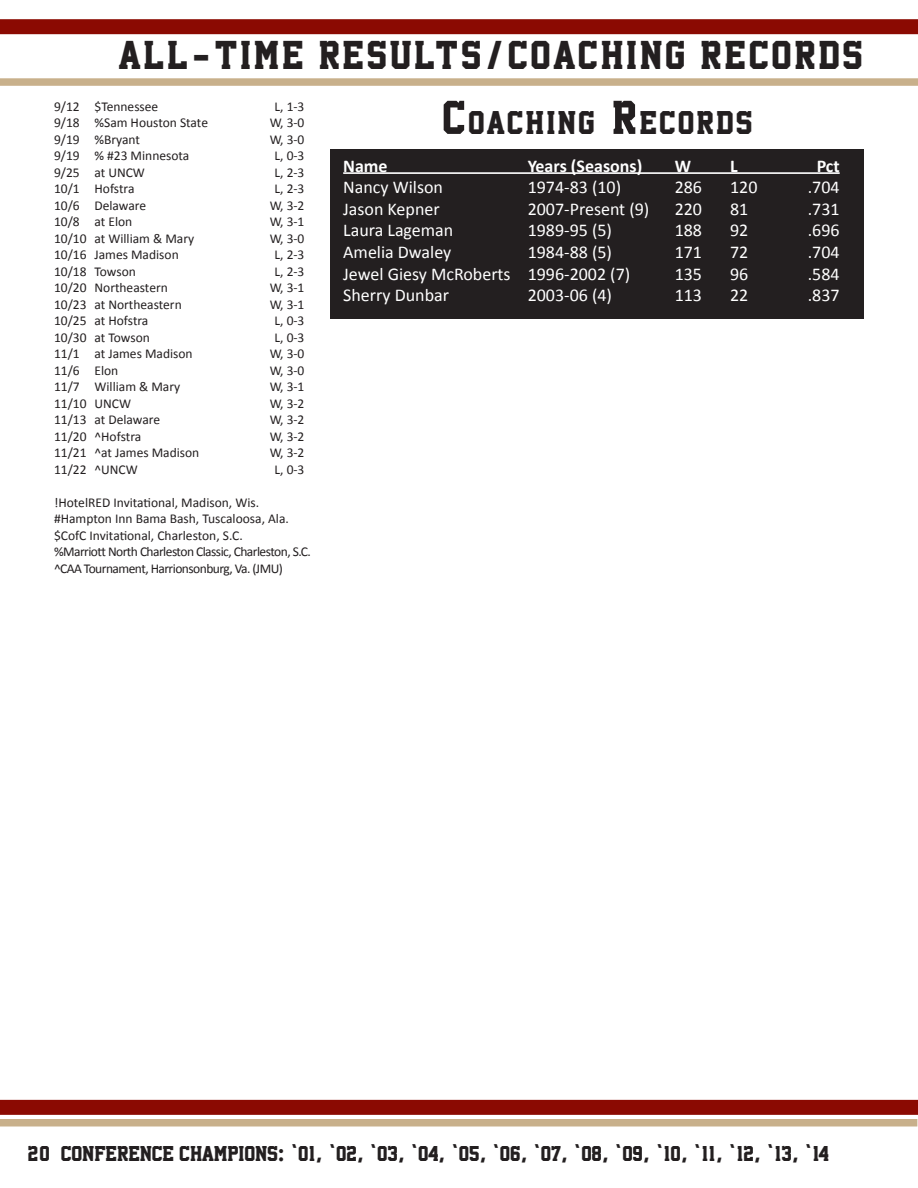
<style>
.page{position:relative;width:918px;height:1188px;background:#fff}
.page>*{position:absolute;margin:0;border:0;box-sizing:border-box;transform-origin:0 0}
.t1{font:45px "Collegium";color:#231f20}
.t2{font:36.75px "Collegium";color:#231f20}
.t3{font:24px "Collegium";letter-spacing:-.06em;color:#231f20}
.t4{font:18px "Calibri";color:#fff}
.t5{font:700 18px "Calibri";color:#fff}
.t6{font:13.5px "Calibri";color:#231f20}
.t7{font:13.5px "Calibri";letter-spacing:-.04em;color:#231f20}
.s1{font-size:52.5px}
</style>
<div class="page">
<div style="left:0;top:1100px;width:918px;height:15px;background:#8b0a02"></div>
<div style="left:0;top:1119px;width:917px;height:7px;background:#c8b08b"></div>
<div style="left:0;top:19px;width:918px;height:15px;background:#8b0a02"></div>
<div style="left:0;top:78px;width:918px;height:8px;background:#c8b08b"></div>
<div style="left:330px;top:149px;width:534px;height:170px;background:#231f20"></div>
<hr style="left:343px;top:172px;width:497px;height:2px;background:#fff">
<p class="t1" style="left:117px;top:26px;width:748px">ALL-TIME RESULTS/COACHING RECORDS</p>
<p class="t6" style="left:54px;top:98px;width:106px">9/12 $Tennessee</p>
<p class="t6" style="left:274px;top:98px;width:32px">L, 1-3</p>
<p class="t6" style="left:54px;top:114px;width:156px">9/18 %Sam Houston State</p>
<p class="t6" style="left:270px;top:114px;width:36px">W, 3-0</p>
<p class="t6" style="left:54px;top:131px;width:88px">9/19 %Bryant</p>
<p class="t6" style="left:270px;top:131px;width:36px">W, 3-0</p>
<p class="t6" style="left:54px;top:147px;width:137px">9/19 % #23 Minnesota</p>
<p class="t6" style="left:274px;top:147px;width:32px">L, 0-3</p>
<p class="t6" style="left:54px;top:164px;width:93px">9/25 at UNCW</p>
<p class="t6" style="left:274px;top:164px;width:32px">L, 2-3</p>
<p class="t6" style="left:54px;top:180px;width:82px">10/1 Hofstra</p>
<p class="t6" style="left:274px;top:180px;width:32px">L, 2-3</p>
<p class="t6" style="left:54px;top:197px;width:94px">10/6 Delaware</p>
<p class="t6" style="left:270px;top:197px;width:36px">W, 3-2</p>
<p class="t6" style="left:54px;top:213px;width:80px">10/8 at Elon</p>
<p class="t6" style="left:270px;top:213px;width:36px">W, 3-1</p>
<p class="t6" style="left:54px;top:230px;width:142px">10/10 at William &amp; Mary</p>
<p class="t6" style="left:270px;top:230px;width:36px">W, 3-0</p>
<p class="t6" style="left:54px;top:246px;width:126px">10/16 James Madison</p>
<p class="t6" style="left:274px;top:246px;width:32px">L, 2-3</p>
<p class="t6" style="left:54px;top:263px;width:83px">10/18 Towson</p>
<p class="t6" style="left:274px;top:263px;width:32px">L, 2-3</p>
<p class="t6" style="left:54px;top:279px;width:115px">10/20 Northeastern</p>
<p class="t6" style="left:270px;top:279px;width:36px">W, 3-1</p>
<p class="t6" style="left:54px;top:296px;width:129px">10/23 at Northeastern</p>
<p class="t6" style="left:270px;top:296px;width:36px">W, 3-1</p>
<p class="t6" style="left:54px;top:312px;width:96px">10/25 at Hofstra</p>
<p class="t6" style="left:274px;top:312px;width:32px">L, 0-3</p>
<p class="t6" style="left:54px;top:329px;width:97px">10/30 at Towson</p>
<p class="t6" style="left:274px;top:329px;width:32px">L, 0-3</p>
<p class="t6" style="left:54px;top:345px;width:140px">11/1 at James Madison</p>
<p class="t6" style="left:270px;top:345px;width:36px">W, 3-0</p>
<p class="t6" style="left:54px;top:362px;width:66px">11/6 Elon</p>
<p class="t6" style="left:270px;top:362px;width:36px">W, 3-0</p>
<p class="t6" style="left:54px;top:378px;width:128px">11/7 William &amp; Mary</p>
<p class="t6" style="left:270px;top:378px;width:36px">W, 3-1</p>
<p class="t6" style="left:54px;top:395px;width:79px">11/10 UNCW</p>
<p class="t6" style="left:270px;top:395px;width:36px">W, 3-2</p>
<p class="t6" style="left:54px;top:411px;width:108px">11/13 at Delaware</p>
<p class="t6" style="left:270px;top:411px;width:36px">W, 3-2</p>
<p class="t6" style="left:54px;top:428px;width:89px">11/20 ^Hofstra</p>
<p class="t6" style="left:270px;top:428px;width:36px">W, 3-2</p>
<p class="t6" style="left:54px;top:444px;width:147px">11/21 ^at James Madison</p>
<p class="t6" style="left:270px;top:444px;width:36px">W, 3-2</p>
<p class="t6" style="left:54px;top:461px;width:85px">11/22 ^UNCW</p>
<p class="t6" style="left:274px;top:461px;width:32px">L, 0-3</p>
<p class="t6" style="left:54px;top:494px;width:207px">!HotelRED Invitational, Madison, Wis.</p>
<p class="t6" style="left:54px;top:510px;width:236px">#Hampton Inn Bama Bash, Tuscaloosa, Ala.</p>
<p class="t6" style="left:54px;top:527px;width:190px">$CofC Invitational, Charleston, S.C.</p>
<p class="t7" style="left:54px;top:543px;width:259px">%Marriott North Charleston Classic, Charleston, S.C.</p>
<p class="t7" style="left:54px;top:560px;width:230px">^CAA Tournament, Harrionsonburg, Va. (JMU)</p>
<p class="t2" style="left:441px;top:99px;width:314px"><span class="s1">C</span>OACHING <span class="s1">R</span>ECORDS</p>
<p class="t5" style="left:343px;top:154px;width:46px">Name</p>
<p class="t5" style="left:528px;top:154px;width:116px">Years (Seasons)</p>
<p class="t5" style="left:675px;top:154px;width:18px">W</p>
<p class="t5" style="left:730px;top:154px;width:9px">L</p>
<p class="t5" style="left:817px;top:154px;width:25px">Pct</p>
<p class="t4" style="left:343px;top:176px;width:101px">Nancy Wilson</p>
<p class="t4" style="left:528px;top:176px;width:95px">1974-83 (10)</p>
<p class="t4" style="left:675px;top:176px;width:29px">286</p>
<p class="t4" style="left:730px;top:176px;width:29px">120</p>
<p class="t4" style="left:808px;top:176px;width:33px">.704</p>
<p class="t4" style="left:343px;top:197px;width:98px">Jason Kepner</p>
<p class="t4" style="left:528px;top:197px;width:123px">2007-Present (9)</p>
<p class="t4" style="left:675px;top:197px;width:29px">220</p>
<p class="t4" style="left:730px;top:197px;width:20px">81</p>
<p class="t4" style="left:808px;top:197px;width:33px">.731</p>
<p class="t4" style="left:343px;top:219px;width:112px">Laura Lageman</p>
<p class="t4" style="left:528px;top:219px;width:86px">1989-95 (5)</p>
<p class="t4" style="left:675px;top:219px;width:29px">188</p>
<p class="t4" style="left:730px;top:219px;width:20px">92</p>
<p class="t4" style="left:808px;top:219px;width:33px">.696</p>
<p class="t4" style="left:343px;top:241px;width:110px">Amelia Dwaley</p>
<p class="t4" style="left:528px;top:241px;width:86px">1984-88 (5)</p>
<p class="t4" style="left:675px;top:241px;width:29px">171</p>
<p class="t4" style="left:730px;top:241px;width:20px">72</p>
<p class="t4" style="left:808px;top:241px;width:33px">.704</p>
<p class="t4" style="left:343px;top:262px;width:289px">Jewel Giesy McRoberts 1996-2002 (7)</p>
<p class="t4" style="left:675px;top:262px;width:29px">135</p>
<p class="t4" style="left:730px;top:262px;width:20px">96</p>
<p class="t4" style="left:808px;top:262px;width:33px">.584</p>
<p class="t4" style="left:343px;top:284px;width:107px">Sherry Dunbar</p>
<p class="t4" style="left:528px;top:284px;width:86px">2003-06 (4)</p>
<p class="t4" style="left:675px;top:284px;width:29px">113</p>
<p class="t4" style="left:730px;top:284px;width:20px">22</p>
<p class="t4" style="left:808px;top:284px;width:33px">.837</p>
<h3 class="t3" style="left:27px;top:1139px;width:804px">20 CONFERENCE CHAMPIONS: ‘01, ‘02, ‘03, ‘04, ‘05, ‘06, ‘07, ‘08, ‘09, ‘10, ‘11, ‘12, ‘13, ‘14</h3>
</div>
